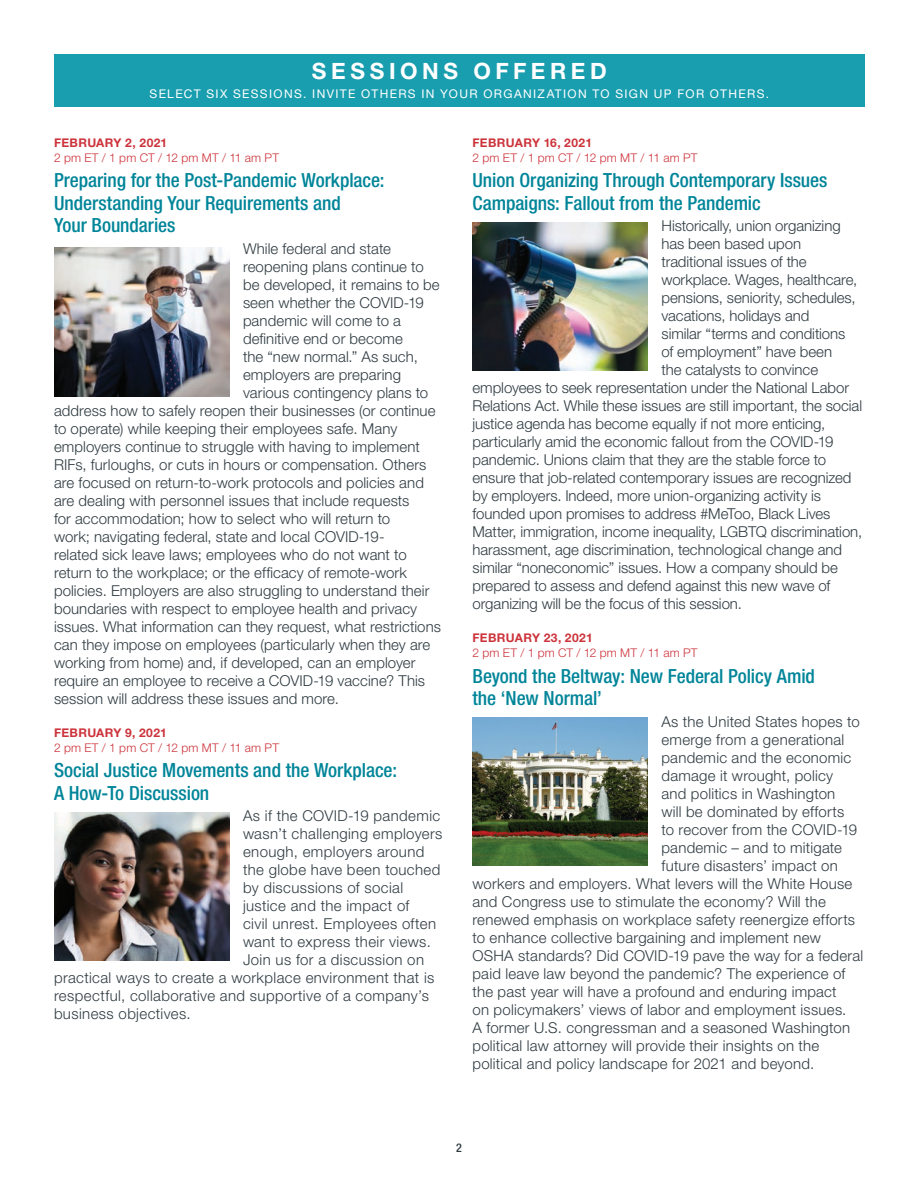
<style>
.page{position:relative;width:918px;height:1188px;background:#fff}
.page>*{position:absolute;margin:0;border:0;box-sizing:border-box;transform-origin:0 0}
.t1{font:700 22.5px "Helvetica Neue LT Std";letter-spacing:.205em;color:#fff}
.t2{font:500 condensed 19.5px/22.5px "Helvetica Neue LT Std";letter-spacing:-.005em;color:#008599}
.t3{font:300 15px "Helvetica Neue LT Std";letter-spacing:.005em;color:#2f3b41}
.t4{font:300 15px "Helvetica Neue LT Std";letter-spacing:.025em;color:#2f3b41}
.t5{font:300 12px "Helvetica Neue LT Std";letter-spacing:.015em;color:#cc333b}
.t6{font:12px "Helvetica Neue LT Std";letter-spacing:.115em;color:#fff}
.t7{font:700 12px "Helvetica Neue LT Std";letter-spacing:.025em;color:#cc333b}
.t8{font:500 condensed 12px "Helvetica Neue LT Std";color:#2f3b41}
</style>
<div class="page">
<div style="left:54px;top:54px;width:811px;height:53px;background:#199eaf"></div>
<img style="left:54px;top:248px;width:176px;height:148px">
<img style="left:54px;top:812px;width:176px;height:149px">
<img style="left:472px;top:222px;width:176px;height:149px">
<img style="left:472px;top:717px;width:176px;height:149px">
<h1 class="t1" style="left:312px;top:57px;width:297px">SESSIONS OFFERED</h1>
<p class="t6" style="left:150px;top:86px;width:621px">SELECT SIX SESSIONS. INVITE OTHERS IN YOUR ORGANIZATION TO SIGN UP FOR OTHERS.</p>
<p class="t7" style="left:54px;top:135px;width:115px">FEBRUARY 2, 2021</p>
<p class="t5" style="left:54px;top:150px;width:227px">2 pm ET / 1 pm CT / 12 pm MT / 11 am PT</p>
<h2 class="t2" style="left:54px;top:169px;width:332px">Preparing for the Post-Pandemic Workplace:<br>Understanding Your Requirements and<br>Your Boundaries</h2>
<p class="t3" style="left:243px;top:239px;width:149px">While federal and state</p>
<p class="t3" style="left:243px;top:257px;width:182px">reopening plans continue to</p>
<p class="t3" style="left:243px;top:275px;width:198px">be developed, it remains to be</p>
<p class="t3" style="left:243px;top:293px;width:182px">seen whether the COVID-19</p>
<p class="t3" style="left:243px;top:311px;width:159px">pandemic will come to a</p>
<p class="t3" style="left:243px;top:329px;width:162px">definitive end or become</p>
<p class="t3" style="left:243px;top:347px;width:176px">the “new normal.” As such,</p>
<p class="t3" style="left:243px;top:365px;width:160px">employers are preparing</p>
<p class="t3" style="left:243px;top:383px;width:187px">various contingency plans to</p>
<p class="t3" style="left:54px;top:401px;width:383px">address how to safely reopen their businesses (or continue</p>
<p class="t3" style="left:54px;top:419px;width:345px">to operate) while keeping their employees safe. Many</p>
<p class="t3" style="left:54px;top:437px;width:368px">employers continue to struggle with having to implement</p>
<p class="t3" style="left:54px;top:455px;width:374px">RIFs, furloughs, or cuts in hours or compensation. Others</p>
<p class="t3" style="left:54px;top:473px;width:371px">are focused on return-to-work protocols and policies and</p>
<p class="t3" style="left:54px;top:491px;width:357px">are dealing with personnel issues that include requests</p>
<p class="t3" style="left:54px;top:509px;width:338px">for accommodation; how to select who will return to</p>
<p class="t3" style="left:54px;top:527px;width:332px">work; navigating federal, state and local COVID-19-</p>
<p class="t3" style="left:54px;top:545px;width:354px">related sick leave laws; employees who do not want to</p>
<p class="t3" style="left:54px;top:563px;width:354px">return to the workplace; or the efficacy of remote-work</p>
<p class="t3" style="left:54px;top:581px;width:377px">policies. Employers are also struggling to understand their</p>
<p class="t3" style="left:54px;top:599px;width:365px">boundaries with respect to employee health and privacy</p>
<p class="t3" style="left:54px;top:617px;width:389px">issues. What information can they request, what restrictions</p>
<p class="t3" style="left:54px;top:635px;width:378px">can they impose on employees (particularly when they are</p>
<p class="t3" style="left:54px;top:653px;width:363px">working from home) and, if developed, can an employer</p>
<p class="t3" style="left:54px;top:671px;width:373px">require an employee to receive a COVID-19 vaccine? This</p>
<p class="t3" style="left:54px;top:689px;width:287px">session will address these issues and more.</p>
<p class="t7" style="left:54px;top:725px;width:114px">FEBRUARY 9, 2021</p>
<p class="t5" style="left:54px;top:740px;width:227px">2 pm ET / 1 pm CT / 12 pm MT / 11 am PT</p>
<h2 class="t2" style="left:54px;top:759px;width:345px">Social Justice Movements and the Workplace:<br>A How-To Discussion</h2>
<p class="t4" style="left:243px;top:807px;width:199px">As if the COVID-19 pandemic</p>
<p class="t4" style="left:243px;top:825px;width:201px">wasn’t challenging employers</p>
<p class="t4" style="left:243px;top:843px;width:183px">enough, employers around</p>
<p class="t4" style="left:243px;top:861px;width:199px">the globe have been touched</p>
<p class="t4" style="left:243px;top:879px;width:162px">by discussions of social</p>
<p class="t4" style="left:243px;top:897px;width:168px">justice and the impact of</p>
<p class="t4" style="left:243px;top:915px;width:195px">civil unrest. Employees often</p>
<p class="t4" style="left:243px;top:933px;width:189px">want to express their views.</p>
<p class="t4" style="left:243px;top:951px;width:183px">Join us for a discussion on</p>
<p class="t4" style="left:54px;top:969px;width:382px">practical ways to create a workplace environment that is</p>
<p class="t4" style="left:54px;top:987px;width:376px">respectful, collaborative and supportive of a company’s</p>
<p class="t4" style="left:54px;top:1005px;width:138px">business objectives.</p>
<p class="t7" style="left:472px;top:135px;width:121px">FEBRUARY 16, 2021</p>
<p class="t5" style="left:472px;top:150px;width:227px">2 pm ET / 1 pm CT / 12 pm MT / 11 am PT</p>
<h2 class="t2" style="left:472px;top:169px;width:357px">Union Organizing Through Contemporary Issues<br>Campaigns: Fallout from the Pandemic</h2>
<p class="t3" style="left:662px;top:217px;width:181px">Historically, union organizing</p>
<p class="t3" style="left:662px;top:235px;width:141px">has been based upon</p>
<p class="t3" style="left:662px;top:253px;width:147px">traditional issues of the</p>
<p class="t3" style="left:662px;top:271px;width:197px">workplace. Wages, healthcare,</p>
<p class="t3" style="left:662px;top:289px;width:196px">pensions, seniority, schedules,</p>
<p class="t3" style="left:662px;top:307px;width:149px">vacations, holidays and</p>
<p class="t3" style="left:662px;top:325px;width:185px">similar “terms and conditions</p>
<p class="t3" style="left:662px;top:343px;width:172px">of employment” have been</p>
<p class="t3" style="left:662px;top:361px;width:158px">the catalysts to convince</p>
<p class="t3" style="left:472px;top:379px;width:378px">employees to seek representation under the National Labor</p>
<p class="t3" style="left:472px;top:397px;width:391px">Relations Act. While these issues are still important, the social</p>
<p class="t3" style="left:472px;top:415px;width:354px">justice agenda has become equally if not more enticing,</p>
<p class="t3" style="left:472px;top:433px;width:362px">particularly amid the economic fallout from the COVID-19</p>
<p class="t3" style="left:472px;top:451px;width:355px">pandemic. Unions claim that they are the stable force to</p>
<p class="t3" style="left:472px;top:469px;width:380px">ensure that job-related contemporary issues are recognized</p>
<p class="t3" style="left:472px;top:487px;width:350px">by employers. Indeed, more union-organizing activity is</p>
<p class="t3" style="left:472px;top:505px;width:360px">founded upon promises to address #MeToo, Black Lives</p>
<p class="t3" style="left:472px;top:523px;width:391px">Matter, immigration, income inequality, LGBTQ discrimination,</p>
<p class="t3" style="left:472px;top:541px;width:371px">harassment, age discrimination, technological change and</p>
<p class="t3" style="left:472px;top:559px;width:367px">similar “noneconomic” issues. How a company should be</p>
<p class="t3" style="left:472px;top:577px;width:359px">prepared to assess and defend against this new wave of</p>
<p class="t3" style="left:472px;top:595px;width:271px">organizing will be the focus of this session.</p>
<p class="t7" style="left:472px;top:630px;width:122px">FEBRUARY 23, 2021</p>
<p class="t5" style="left:472px;top:645px;width:227px">2 pm ET / 1 pm CT / 12 pm MT / 11 am PT</p>
<h2 class="t2" style="left:472px;top:664px;width:344px">Beyond the Beltway: New Federal Policy Amid the ‘New Normal’</h2>
<p class="t3" style="left:662px;top:712px;width:200px">As the United States hopes to</p>
<p class="t3" style="left:662px;top:730px;width:184px">emerge from a generational</p>
<p class="t3" style="left:662px;top:748px;width:191px">pandemic and the economic</p>
<p class="t3" style="left:662px;top:766px;width:173px">damage it wrought, policy</p>
<p class="t3" style="left:662px;top:784px;width:175px">and politics in Washington</p>
<p class="t3" style="left:662px;top:802px;width:184px">will be dominated by efforts</p>
<p class="t3" style="left:662px;top:820px;width:197px">to recover from the COVID-19</p>
<p class="t3" style="left:662px;top:838px;width:182px">pandemic – and to mitigate</p>
<p class="t3" style="left:662px;top:856px;width:178px">future disasters’ impact on</p>
<p class="t3" style="left:472px;top:874px;width:381px">workers and employers. What levers will the White House</p>
<p class="t3" style="left:472px;top:892px;width:355px">and Congress use to stimulate the economy? Will the</p>
<p class="t3" style="left:472px;top:910px;width:384px">renewed emphasis on workplace safety reenergize efforts</p>
<p class="t3" style="left:472px;top:928px;width:350px">to enhance collective bargaining and implement new</p>
<p class="t3" style="left:472px;top:946px;width:392px">OSHA standards? Did COVID-19 pave the way for a federal</p>
<p class="t3" style="left:472px;top:964px;width:374px">paid leave law beyond the pandemic? The experience of</p>
<p class="t3" style="left:472px;top:982px;width:366px">the past year will have a profound and enduring impact</p>
<p class="t3" style="left:472px;top:1000px;width:375px">on policymakers’ views of labor and employment issues.</p>
<p class="t3" style="left:472px;top:1018px;width:379px">A former U.S. congressman and a seasoned Washington</p>
<p class="t3" style="left:472px;top:1036px;width:348px">political law attorney will provide their insights on the</p>
<p class="t3" style="left:472px;top:1054px;width:343px">political and policy landscape for 2021 and beyond.</p>
<p class="t8" style="left:456px;top:1141px;width:7px">2</p>
</div>
